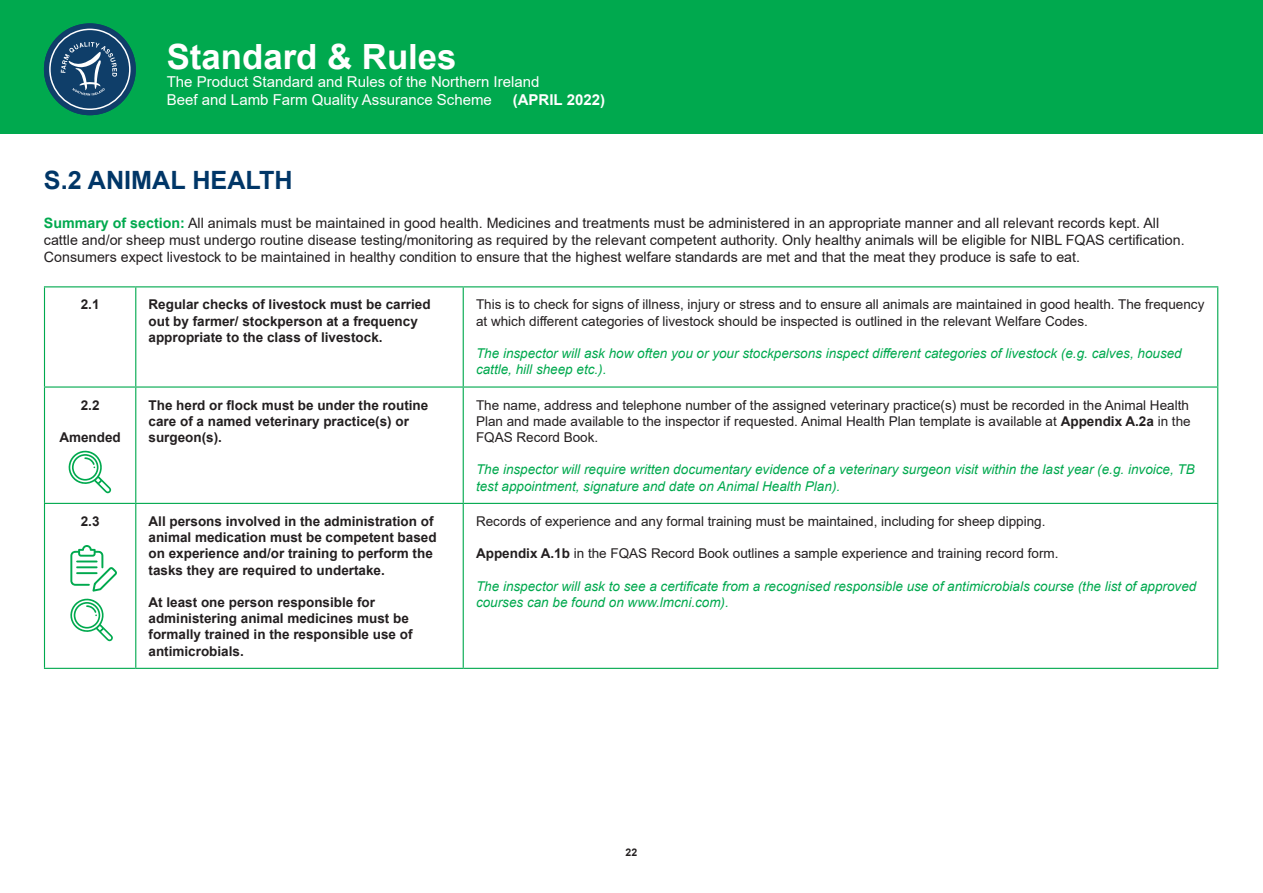
<style>
.page{position:relative;width:1263px;height:893px;background:#fff}
.page>*{position:absolute;margin:0;border:0;box-sizing:border-box;transform-origin:0 0}
.t1{font:700 34.8px "Arial";color:#fff}
.t2{font:700 25.2px "Arial";color:#003667}
.t3{font:15px/18px "Arial";color:#fff}
.t4{font:700 15px "Arial";color:#fff}
.t5{font:14.25px/17.1px "Arial";color:#231f20}
.t6{font:13.5px/16.2px "Arial";color:#231f20}
.t7{font:700 13.5px/16.2px "Arial";color:#231f20}
.t8{font:italic 13.5px/16.2px "Arial";color:#00a94e}
.t9{font:700 10.5px "Arial";color:#231f20}
.s1{font-weight:700;color:#00a94e}
.s2{font-weight:700}
</style>
<div class="page">
<div style="left:0;top:0;width:1263px;height:134px;background:#00a94e"></div>
<svg style="left:44px;top:23px;width:92px;height:92px;fill:#0f3e69"></svg>
<div style="left:50px;top:29px;width:80px;height:80px;background:#0f3e69;border-radius:50%"></div>
<div style="left:49px;top:29px;width:82px;height:81px;border:2px solid #fff;border-radius:50%"></div>
<svg style="left:61px;top:42px;width:56px;height:54px"></svg>
<hr style="left:44px;top:286px;width:92px;height:1px;background:#00a94e">
<hr style="left:44px;top:287px;width:1px;height:99px;background:#00a94e">
<hr style="left:136px;top:286px;width:327px;height:1px;background:#00a94e">
<hr style="left:135px;top:287px;width:1px;height:99px;background:#00a94e">
<hr style="left:463px;top:286px;width:755px;height:1px;background:#00a94e">
<hr style="left:463px;top:287px;width:1px;height:99px;background:#00a94e">
<hr style="left:1217px;top:287px;width:1px;height:99px;background:#00a94e">
<hr style="left:44px;top:386px;width:92px;height:2px;background:#00a94e">
<hr style="left:44px;top:388px;width:1px;height:115px;background:#00a94e">
<hr style="left:136px;top:386px;width:327px;height:2px;background:#00a94e">
<hr style="left:135px;top:388px;width:1px;height:115px;background:#00a94e">
<hr style="left:463px;top:386px;width:755px;height:2px;background:#00a94e">
<hr style="left:463px;top:388px;width:1px;height:115px;background:#00a94e">
<hr style="left:1217px;top:388px;width:1px;height:115px;background:#00a94e">
<hr style="left:44px;top:503px;width:92px;height:1px;background:#00a94e">
<hr style="left:44px;top:504px;width:1px;height:164px;background:#00a94e">
<hr style="left:136px;top:503px;width:327px;height:1px;background:#00a94e">
<hr style="left:135px;top:504px;width:1px;height:164px;background:#00a94e">
<hr style="left:463px;top:503px;width:755px;height:1px;background:#00a94e">
<hr style="left:463px;top:504px;width:1px;height:164px;background:#00a94e">
<hr style="left:1217px;top:504px;width:1px;height:164px;background:#00a94e">
<hr style="left:44px;top:668px;width:92px;height:1px;background:#00a94e">
<hr style="left:136px;top:668px;width:327px;height:1px;background:#00a94e">
<hr style="left:463px;top:668px;width:755px;height:1px;background:#00a94e">
<svg style="left:70px;top:545px;width:47px;height:96px"></svg>
<svg style="left:68px;top:450px;width:43px;height:43px"></svg>
<h1 class="t1" style="left:167px;top:34px;width:291px">Standard &amp; Rules</h1>
<p class="t3" style="left:167px;top:73px;width:374px">The Product Standard and Rules of the Northern Ireland<br>Beef and Lamb Farm Quality Assurance Scheme</p>
<p class="t4" style="left:513px;top:90px;width:94px">(APRIL 2022)</p>
<h2 class="t2" style="left:44px;top:164px;width:250px">S.2 ANIMAL HEALTH</h2>
<p class="t5" style="left:44px;top:214px;width:1142px"><span class="s1">Summary of section:</span> All animals must be maintained in good health. Medicines and treatments must be administered in an appropriate manner and all relevant records kept. All cattle and/or sheep must undergo routine disease testing/monitoring as required by the relevant competent authority. Only healthy animals will be eligible for NIBL FQAS certification.<br>Consumers expect livestock to be maintained in healthy condition to ensure that the highest welfare standards are met and that the meat they produce is safe to eat.</p>
<p class="t7" style="left:81px;top:297px;width:20px">2.1</p>
<p class="t7" style="left:149px;top:297px;width:284px">Regular checks of livestock must be carried out by farmer/ stockperson at a frequency appropriate to the class of livestock.</p>
<p class="t6" style="left:476px;top:297px;width:730px">This is to check for signs of illness, injury or stress and to ensure all animals are maintained in good health. The frequency at which different categories of livestock should be inspected is outlined in the relevant Welfare Codes.</p>
<p class="t8" style="left:476px;top:345px;width:707px">The inspector will ask how often you or your stockpersons inspect different categories of livestock (e.g. calves, housed cattle, hill sheep etc.).</p>
<p class="t7" style="left:81px;top:397px;width:20px">2.2</p>
<p class="t7" style="left:59px;top:430px;width:63px">Amended</p>
<p class="t7" style="left:149px;top:397px;width:281px">The herd or flock must be under the routine care of a named veterinary practice(s) or surgeon(s).</p>
<p class="t6" style="left:476px;top:397px;width:716px">The name, address and telephone number of the assigned veterinary practice(s) must be recorded in the Animal Health<br>Plan and made available to the inspector if requested. Animal Health Plan template is available at <span class="s2">Appendix A.2a</span> in the<br>FQAS Record Book.</p>
<p class="t8" style="left:476px;top:462px;width:720px">The inspector will require written documentary evidence of a veterinary surgeon visit within the last year (e.g. invoice, TB test appointment, signature and date on Animal Health Plan).</p>
<p class="t7" style="left:81px;top:514px;width:20px">2.3</p>
<p class="t7" style="left:149px;top:514px;width:290px">All persons involved in the administration of animal medication must be competent based on experience and/or training to perform the tasks they are required to undertake.</p>
<p class="t7" style="left:149px;top:595px;width:266px">At least one person responsible for administering animal medicines must be formally trained in the responsible use of antimicrobials.</p>
<p class="t6" style="left:476px;top:513px;width:571px">Records of experience and any formal training must be maintained, including for sheep dipping.</p>
<p class="t6" style="left:476px;top:545px;width:584px"><span class="s2">Appendix A.1b</span> in the FQAS Record Book outlines a sample experience and training record form.</p>
<p class="t8" style="left:476px;top:578px;width:722px">The inspector will ask to see a certificate from a recognised responsible use of antimicrobials course (the list of approved courses can be found on www.lmcni.com).</p>
<p class="t9" style="left:626px;top:845px;width:13px">22</p>
</div>
